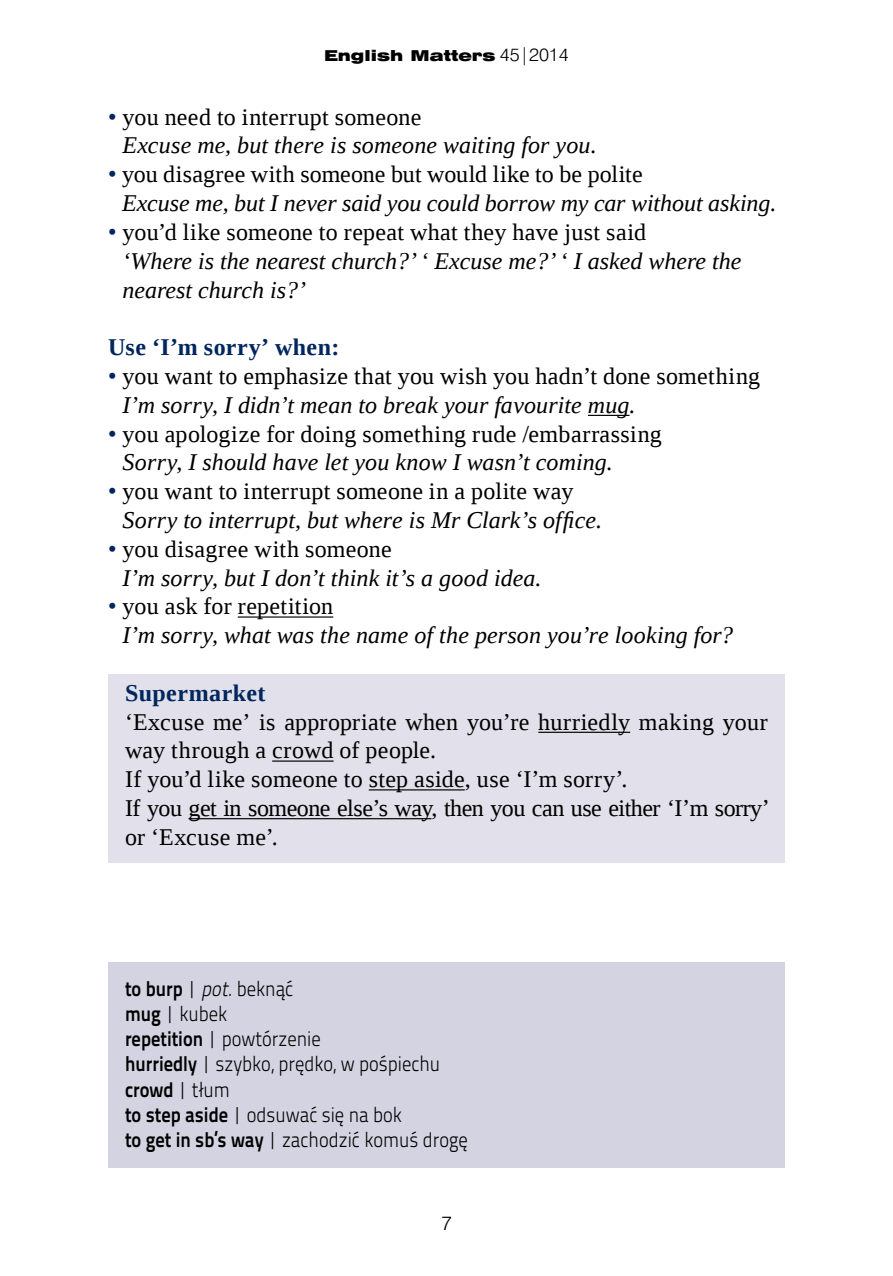
<style>
.page{position:relative;width:893px;height:1276px;background:#fff}
.page>*{position:absolute;margin:0;border:0;box-sizing:border-box;transform-origin:0 0}
.t1{font:italic 24px/28.8px "Liberation Serif";color:#000}
.t2{font:24px/28.8px "Liberation Serif";letter-spacing:.01em;color:#000}
.t3{font:700 24px "Liberation Serif";letter-spacing:.02em;color:#00265e}
.t4{font:300 21px/25.2px "Titillium Text 22 L";color:#000;scale:.88 1}
.t5{font:300 19.5px "Swis 721 Lt PL";color:#000;scale:1.04 1}
.t6{font:900 expanded 15px "Swis 721 Blk Ex PL";color:#000;scale:1.04 1}
.s1{font-family:"Swis 721 Lt PL";font-weight:300;font-stretch:normal;font-size:18px}
.s2{font-family:"Gill Sans";font-style:normal;color:#00265e}
.s3{font-style:normal}
.s4{font-family:"Gill Sans";color:#00265e}
.s5{font-style:italic}
.s6{font-weight:700}
</style>
<div class="page">
<div style="left:108px;top:674px;width:677px;height:188px;background:#e2e1eb"></div>
<hr style="left:588px;top:415px;width:41px;height:1px;background:#000">
<hr style="left:238px;top:616px;width:95px;height:1px;background:#000">
<hr style="left:538px;top:731px;width:92px;height:2px;background:#000">
<hr style="left:272px;top:760px;width:62px;height:1px;background:#000">
<hr style="left:369px;top:789px;width:96px;height:1px;background:#000">
<hr style="left:189px;top:818px;width:242px;height:1px;background:#000">
<div style="left:108px;top:963px;width:677px;height:205px;background:#d4d3e1"></div>
<p class="t6" style="left:324px;top:47px;width:237px">English Matters <span class="s1">45|2014</span></p>
<p class="t1" style="left:122px;top:102px;width:476px;text-indent:-14px"><span class="s2">•</span> <span class="s3">you need to interrupt someone<br></span>Excuse me, but there is someone waiting for you.</p>
<p class="t1" style="left:122px;top:160px;width:656px;text-indent:-14px"><span class="s2">•</span> <span class="s3">you disagree with someone but would like to be polite<br></span>Excuse me, but I never said you could borrow my car without asking.</p>
<p class="t1" style="left:122px;top:217px;width:620px;text-indent:-14px"><span class="s2">•</span> <span class="s3">you’d like someone to repeat what they have just said<br></span>‘Where is the nearest church?’ ‘ Excuse me?’ ‘ I asked where the nearest church is?’</p>
<p class="t3" style="left:108px;top:331px;width:233px">Use ‘I’m sorry’ when:</p>
<p class="t2" style="left:122px;top:361px;width:639px;text-indent:-14px"><span class="s4">•</span> you want to emphasize that you wish you hadn’t done something<br><span class="s5">I’m sorry, I didn’t mean to break your favourite mug.</span></p>
<p class="t2" style="left:122px;top:419px;width:541px;text-indent:-14px"><span class="s4">•</span> you apologize for doing something rude /embarrassing<br><span class="s5">Sorry, I should have let you know I wasn’t coming.</span></p>
<p class="t1" style="left:122px;top:477px;width:481px;text-indent:-14px"><span class="s2">•</span> <span class="s3">you want to interrupt someone in a polite way<br></span>Sorry to interrupt, but where is Mr Clark’s office.</p>
<p class="t1" style="left:122px;top:534px;width:421px;text-indent:-14px"><span class="s2">•</span> <span class="s3">you disagree with someone<br></span>I’m sorry, but I don’t think it’s a good idea.</p>
<p class="t1" style="left:122px;top:592px;width:612px;text-indent:-14px"><span class="s2">•</span> <span class="s3">you ask for repetition<br></span>I’m sorry, what was the name of the person you’re looking for?</p>
<p class="t3" style="left:125px;top:676px;width:142px">Supermarket</p>
<p class="t2" style="left:125px;top:707px;width:646px">‘Excuse me’ is appropriate when you’re hurriedly making your way through a crowd of people.<br>If you’d like someone to step aside, use ‘I’m sorry’.<br>If you get in someone else’s way, then you can use either ‘I’m sorry’ or ‘Excuse me’.</p>
<p class="t4" style="left:125px;top:974px;width:391px"><span class="s6">to burp</span> | <span class="s5">pot.</span>beknąć<br><span class="s6">mug</span> | kubek<br><span class="s6">repetition</span> | powtórzenie<br><span class="s6">hurriedly</span> | szybko, prędko, w pośpiechu <span class="s6">crowd</span> | tłum<br><span class="s6">to step aside</span> | odsuwać się na bok<br><span class="s6">to get in sb’s way</span> | zachodzić komuś drogę</p>
<p class="t5" style="left:441px;top:1210px;width:12px">7</p>
</div>
